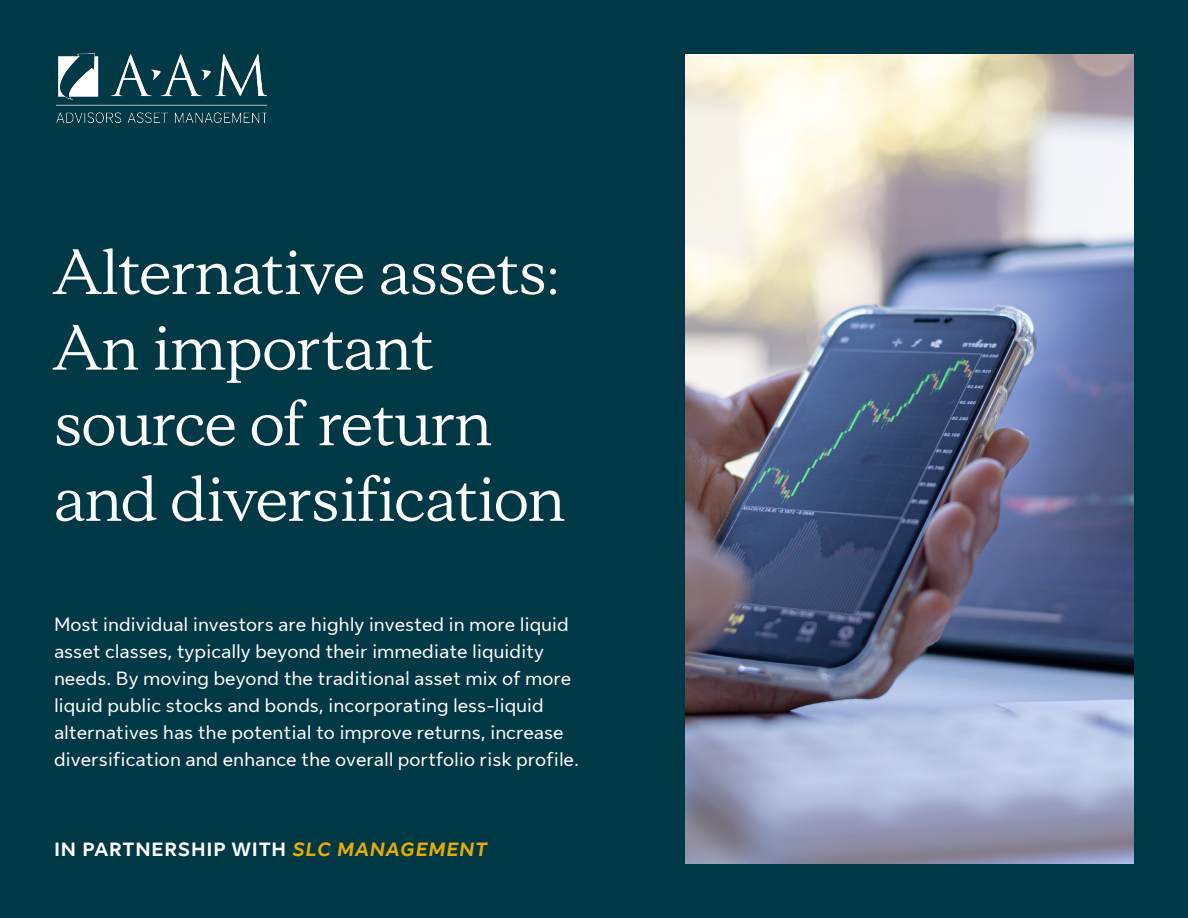
<style>
.page{position:relative;width:1188px;height:918px;background:#003946}
.page>*{position:absolute;margin:0;border:0;box-sizing:border-box;transform-origin:0 0}
.t1{font:63px/75.6px "Sun Life New Display";color:#fff}
.t2{font:19.5px/27px "Sun Life New Text";color:#fff}
.t3{font:700 19.5px "Sun Life New Text";letter-spacing:.04em;color:#fff}
.s1{font-style:italic;color:#eaab00}
</style>
<div class="page">
<img style="left:686px;top:54px;width:448px;height:810px">
<img style="left:57px;top:54px;width:210px;height:69px">
<p class="t1" style="left:54px;top:231px;width:512px">Alternative assets:<br>An important source of return and diversification</p>
<p class="t2" style="left:54px;top:610px;width:527px">Most individual investors are highly invested in more liquid asset classes, typically beyond their immediate liquidity needs. By moving beyond the traditional asset mix of more liquid public stocks and bonds, incorporating less-liquid alternatives has the potential to improve returns, increase diversification and enhance the overall portfolio risk profile.</p>
<p class="t3" style="left:54px;top:835px;width:435px">IN PARTNERSHIP WITH <span class="s1">SLC MANAGEMENT</span></p>
</div>
